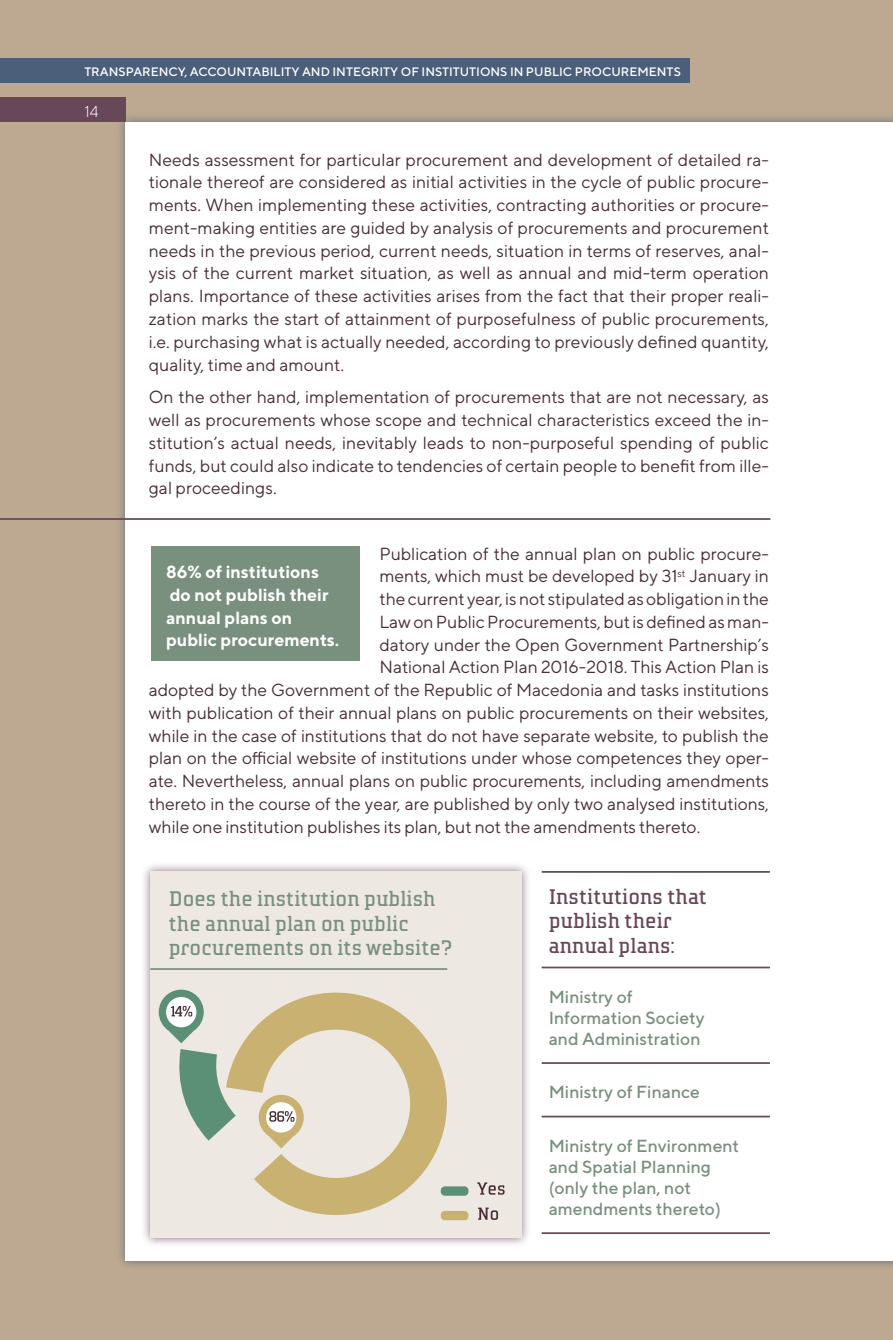
<style>
.page{position:relative;width:893px;height:1340px;background:#fff}
.page>*{position:absolute;margin:0;border:0;box-sizing:border-box;transform-origin:0 0}
.t1{font:21px/24.5px "TT Polls";color:#79907e}
.t2{font:21px/24.5px "TT Polls";color:#684758}
.t3{font:17.5px/22.8px "TT Norms";letter-spacing:-.005em;color:#482e36;text-align:justify}
.t4{font:500 17.5px/21px "TT Norms";color:#79907e}
.t5{font:700 17.5px/22.8px "TT Norms";color:#fff}
.t6{font:300 15.75px "TT Norms";color:#fff}
.t7{font:500 12.25px "TT Norms";color:#fff}
</style>
<div class="page">
<div style="left:0;top:0;width:893px;height:1339px;background:#bda991"></div>
<div style="left:0;top:58px;width:690px;height:25px;background:#4b5f7a"></div>
<div style="left:115px;top:112px;width:778px;height:1158px;background:#4b5f7a;opacity:.75"></div>
<div style="left:125px;top:122px;width:768px;height:1138px;background:#fff"></div>
<div style="left:0;top:97px;width:125px;height:25px;background:#684758"></div>
<div style="left:141px;top:861px;width:390px;height:386px;background:#684758;opacity:.75"></div>
<div style="left:150px;top:871px;width:372px;height:366px;background:#eee8e2"></div>
<hr style="left:150px;top:968px;width:297px;height:1px;background:#79907e">
<div style="left:151px;top:546px;width:209px;height:115px;background:#79907e"></div>
<hr style="left:0;top:518px;width:770px;height:2px;background:#684758">
<hr style="left:542px;top:871px;width:228px;height:1px;background:#684758">
<hr style="left:542px;top:966px;width:228px;height:2px;background:#684758">
<hr style="left:542px;top:1062px;width:228px;height:1px;background:#684758">
<hr style="left:542px;top:1115px;width:228px;height:2px;background:#684758">
<hr style="left:542px;top:1232px;width:228px;height:1px;background:#684758">
<svg style="left:159px;top:989px;width:45px;height:54px"></svg>
<svg style="left:236px;top:992px;width:219px;height:229px"></svg>
<svg style="left:179px;top:1049px;width:57px;height:91px"></svg>
<svg style="left:477px;top:1182px;width:28px;height:12px"></svg>
<svg style="left:478px;top:1207px;width:20px;height:12px"></svg>
<div style="left:441px;top:1186px;width:27px;height:9px;background:#5b9077;border-radius:4px"></div>
<div style="left:441px;top:1210px;width:27px;height:10px;background:#c9b172;border-radius:4px"></div>
<p class="t7" style="left:84px;top:64px;width:598px">TRANSPARENCY, ACCOUNTABILITY AND INTEGRITY OF INSTITUTIONS IN PUBLIC PROCUREMENTS</p>
<p class="t6" style="left:84px;top:102px;width:16px">14</p>
<p class="t3" style="left:149px;top:148px;width:622px">Needs assessment for particular procurement and development of detailed ra&shy;tionale thereof are considered as initial activities in the cycle of public procure&shy;ments. When implementing these activities, contracting authorities or procure&shy;ment-making entities are guided by analysis of procurements and procurement needs in the previous period, current needs, situation in terms of reserves, anal&shy;ysis of the current market situation, as well as annual and mid-term operation plans. Importance of these activities arises from the fact that their proper reali&shy;zation marks the start of attainment of purposefulness of public procurements, i.e. purchasing what is actually needed, according to previously defined quantity, quality, time and amount.</p>
<p class="t3" style="left:149px;top:385px;width:622px">On the other hand, implementation of procurements that are not necessary, as well as procurements whose scope and technical characteristics exceed the in&shy;stitution’s actual needs, inevitably leads to non-purposeful spending of public funds, but could also indicate to tendencies of certain people to benefit from ille&shy;gal proceedings.</p>
<p class="t3" style="left:379px;top:541px;width:391px">Publication of the annual plan on public procure-</p>
<p class="t3" style="left:379px;top:564px;width:391px">ments, which must be developed by 31<sup>st</sup> January in</p>
<p class="t3" style="left:379px;top:587px;width:391px">the current year, is not stipulated as obligation in the</p>
<p class="t3" style="left:379px;top:610px;width:391px">Law on Public Procurements, but is defined as man-</p>
<p class="t3" style="left:379px;top:632px;width:391px">datory under the Open Government Partnership’s</p>
<p class="t3" style="left:379px;top:655px;width:391px">National Action Plan 2016-2018. This Action Plan is</p>
<p class="t3" style="left:149px;top:678px;width:622px">adopted by the Government of the Republic of Macedonia and tasks institutions</p>
<p class="t3" style="left:149px;top:701px;width:622px">with publication of their annual plans on public procurements on their websites,</p>
<p class="t3" style="left:149px;top:723px;width:622px">while in the case of institutions that do not have separate website, to publish the</p>
<p class="t3" style="left:149px;top:746px;width:622px">plan on the official website of institutions under whose competences they oper-</p>
<p class="t3" style="left:149px;top:769px;width:622px">ate. Nevertheless, annual plans on public procurements, including amendments</p>
<p class="t3" style="left:149px;top:792px;width:622px">thereto in the course of the year, are published by only two analysed institutions,</p>
<p class="t3" style="left:149px;top:814px;width:553px">while one institution publishes its plan, but not the amendments thereto.</p>
<p class="t5" style="left:166px;top:560px;width:174px">86% of institutions do not publish their annual plans on public procurements.</p>
<p class="t1" style="left:169px;top:886px;width:285px">Does the institution publish the annual plan on public procurements on its website?</p>
<p class="t2" style="left:549px;top:884px;width:160px">Institutions that publish their annual plans:</p>
<p class="t4" style="left:549px;top:985px;width:158px">Ministry of<br>Information Society and Administration</p>
<p class="t4" style="left:549px;top:1081px;width:153px">Ministry of Finance</p>
<p class="t4" style="left:549px;top:1134px;width:192px">Ministry of Environment and Spatial Planning (only the plan, not amendments thereto)</p>
</div>
